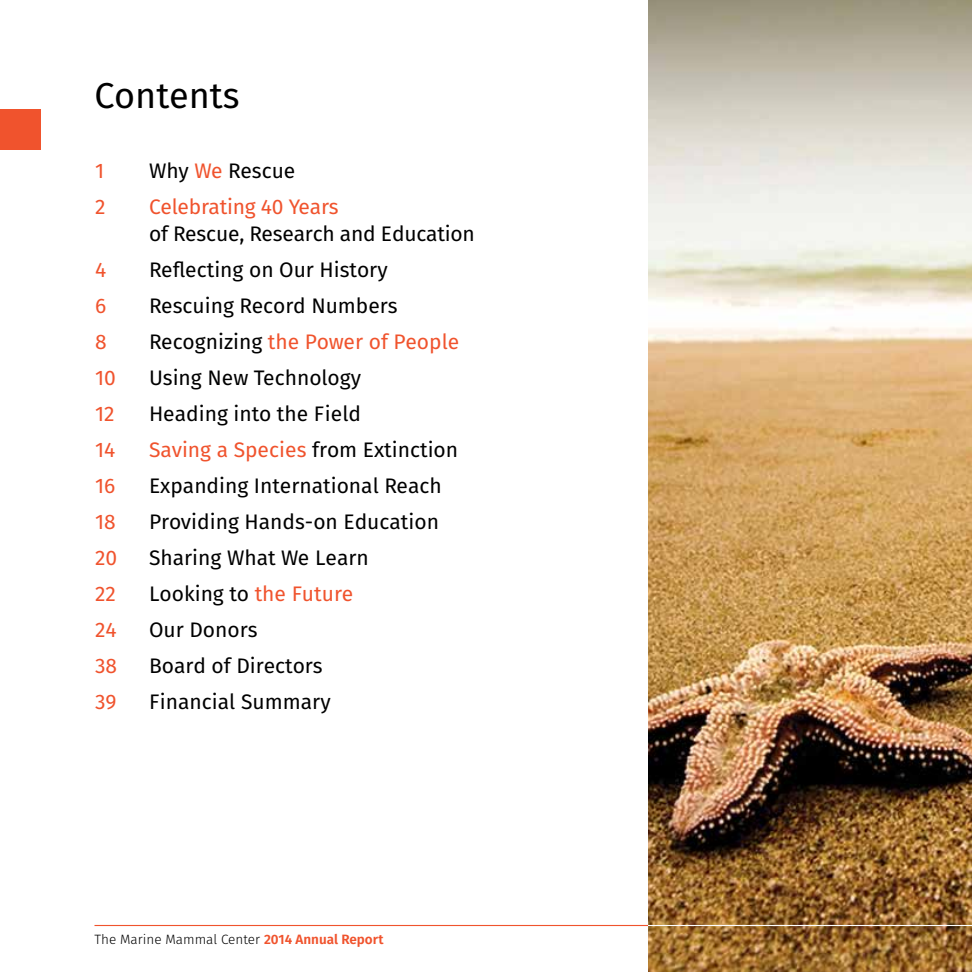
<style>
.page{position:relative;width:972px;height:972px;background:#fff}
.page>*{position:absolute;margin:0;border:0;box-sizing:border-box;transform-origin:0 0}
.t1{font:36px "Fira Sans";color:#000}
.t2{font:21px "Fira Sans";color:#000}
.t3{font:21px "Fira Sans";color:#f0532d}
.t4{font:300 13.5px "Fira Sans";color:#000}
.s1{color:#f0532d}
.s2{color:#000}
.s3{font-weight:600;color:#f0532d}
</style>
<div class="page">
<img style="left:649px;top:0;width:323px;height:972px">
<div style="left:0;top:109px;width:40px;height:41px;background:#f0532d"></div>
<hr style="left:94px;top:925px;width:554px;height:1px;background:#f0532d">
<hr style="left:648px;top:925px;width:324px;height:1px;background:#fff">
<h1 class="t1" style="left:94px;top:70px;width:147px">Contents</h1>
<p class="t3" style="left:95px;top:156px;width:11px">1</p>
<p class="t2" style="left:149px;top:156px;width:148px">Why <span class="s1">We</span> Rescue</p>
<p class="t3" style="left:95px;top:192px;width:12px">2</p>
<p class="t3" style="left:149px;top:192px;width:191px">Celebrating 40 Years</p>
<p class="t2" style="left:149px;top:219px;width:327px">of Rescue, Research and Education</p>
<p class="t3" style="left:95px;top:255px;width:13px">4</p>
<p class="t2" style="left:149px;top:255px;width:240px">Reflecting on Our History</p>
<p class="t3" style="left:95px;top:291px;width:13px">6</p>
<p class="t2" style="left:149px;top:291px;width:250px">Rescuing Record Numbers</p>
<p class="t3" style="left:95px;top:327px;width:13px">8</p>
<p class="t3" style="left:149px;top:327px;width:312px"><span class="s2">Recognizing</span> the Power of People</p>
<p class="t3" style="left:95px;top:363px;width:22px">10</p>
<p class="t2" style="left:149px;top:363px;width:214px">Using New Technology</p>
<p class="t3" style="left:95px;top:399px;width:21px">12</p>
<p class="t2" style="left:149px;top:399px;width:213px">Heading into the Field</p>
<p class="t3" style="left:95px;top:435px;width:22px">14</p>
<p class="t3" style="left:149px;top:435px;width:311px">Saving a Species <span class="s2">from Extinction</span></p>
<p class="t3" style="left:95px;top:471px;width:22px">16</p>
<p class="t2" style="left:149px;top:471px;width:294px">Expanding International Reach</p>
<p class="t3" style="left:95px;top:507px;width:22px">18</p>
<p class="t2" style="left:149px;top:507px;width:291px">Providing Hands-on Education</p>
<p class="t3" style="left:95px;top:543px;width:24px">20</p>
<p class="t2" style="left:149px;top:543px;width:221px">Sharing What We Learn</p>
<p class="t3" style="left:95px;top:579px;width:22px">22</p>
<p class="t2" style="left:149px;top:579px;width:206px">Looking to <span class="s1">the Future</span></p>
<p class="t3" style="left:95px;top:615px;width:23px">24</p>
<p class="t2" style="left:149px;top:615px;width:110px">Our Donors</p>
<p class="t3" style="left:95px;top:651px;width:24px">38</p>
<p class="t2" style="left:149px;top:651px;width:175px">Board of Directors</p>
<p class="t3" style="left:95px;top:687px;width:23px">39</p>
<p class="t2" style="left:149px;top:687px;width:183px">Financial Summary</p>
<p class="t4" style="left:94px;top:930px;width:291px">The Marine Mammal Center <span class="s3">2014 Annual Report</span></p>
</div>
